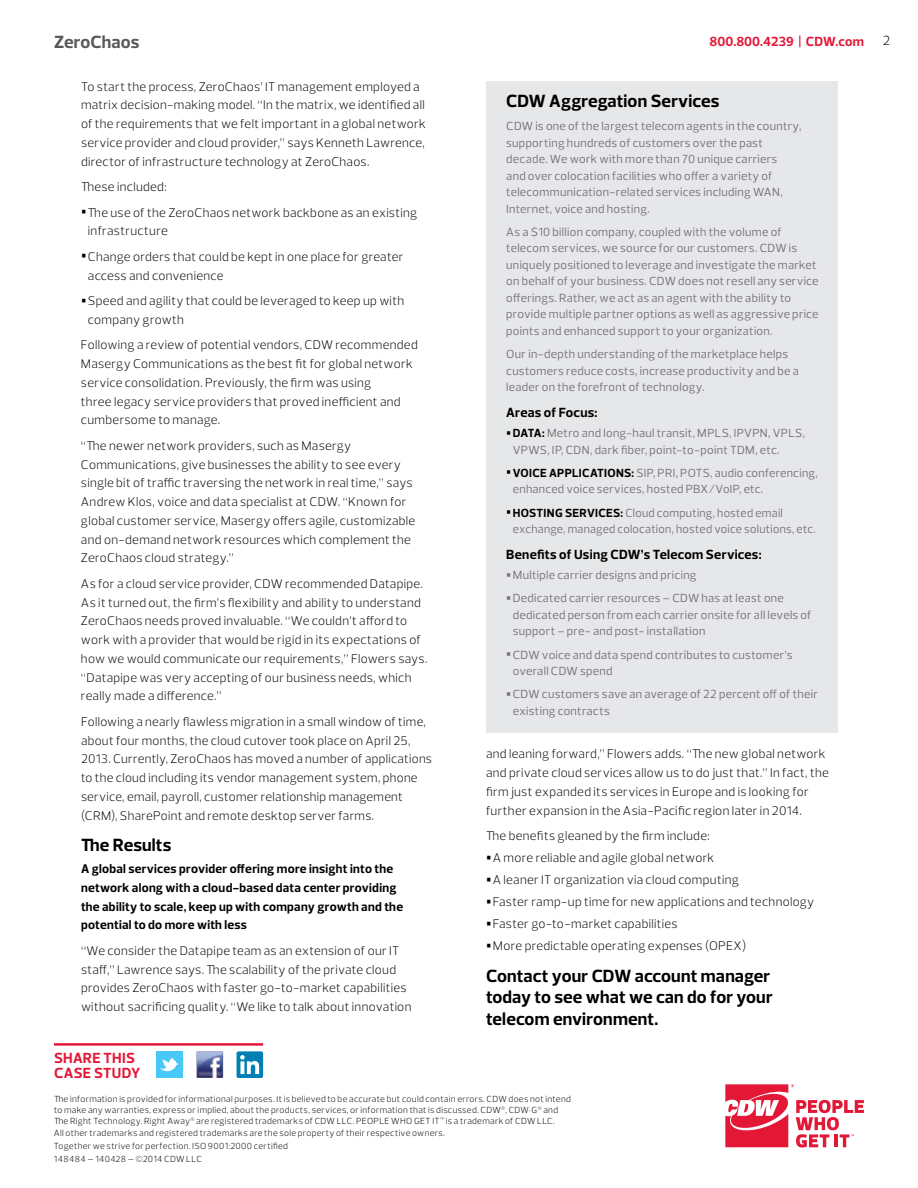
<style>
.page{position:relative;width:918px;height:1188px;background:#fff}
.page>*{position:absolute;margin:0;border:0;box-sizing:border-box;transform-origin:0 0}
.t1{font:700 18px/21.6px "Prelo";letter-spacing:.005em;color:#000}
.t2{font:700 18px "Prelo";letter-spacing:.005em;color:#58595b}
.t3{font:700 15px/15px "Prelo";letter-spacing:.015em;color:#e31837}
.t4{font:700 13.5px "Prelo";letter-spacing:.02em;color:#000}
.t5{font:700 13.5px "Prelo";color:#e31837}
.t6{font:300 13.5px "Prelo";color:#000}
.t7{font:300 12.75px/18.8px "Prelo";letter-spacing:.02em;color:#000}
.t8{font:700 12.75px/18.8px "Prelo";letter-spacing:.02em;color:#000}
.t9{font:12px/16.5px "Prelo";letter-spacing:.025em;color:#717073}
.t10{font:300 9px/10.8px "Prelo";letter-spacing:.035em;color:#000}
.s1{font-weight:700;font-size:25.5px}
.s2{font-weight:700;font-size:24px;color:#000}
.s3{font-weight:700;color:#000}
.s4{font-weight:700;font-size:24px}
</style>
<div class="page">
<svg style="left:725px;top:1084px;width:139px;height:63px"></svg>
<div style="left:486px;top:81px;width:351px;height:651px;background:#e6e7e8"></div>
<div style="left:156px;top:1051px;width:26px;height:27px;background:#47c8f5"></div>
<svg style="left:160px;top:1058px;width:19px;height:14px"></svg>
<img style="left:196px;top:1051px;width:28px;height:27px">
<div style="left:237px;top:1051px;width:26px;height:27px;background:#0080b2;border-radius:2px"></div>
<svg style="left:240px;top:1055px;width:19px;height:19px"></svg>
<hr style="left:54px;top:1043px;width:209px;height:3px;background:#e31837">
<h1 class="t2" style="left:54px;top:31px;width:87px">ZeroChaos</h1>
<p class="t6" style="left:883px;top:32px;width:9px">2</p>
<p class="t5" style="left:710px;top:33px;width:156px">800.800.4239 | CDW.com</p>
<p class="t7" style="left:81px;top:77px;width:346px">To start the process, ZeroChaos’ IT management employed a matrix decision-making model. “In the matrix, we identified all of the requirements that we felt important in a global network service provider and cloud provider,” says Kenneth Lawrence, director of infrastructure technology at ZeroChaos.</p>
<p class="t7" style="left:81px;top:177px;width:87px">These included:</p>
<p class="t7" style="left:88px;top:203px;width:331px;text-indent:-7px"><span class="s1">•</span>The use of the ZeroChaos network backbone as an existing infrastructure</p>
<p class="t7" style="left:88px;top:247px;width:317px;text-indent:-7px"><span class="s1">•</span>Change orders that could be kept in one place for greater access and convenience</p>
<p class="t7" style="left:88px;top:291px;width:318px;text-indent:-7px"><span class="s1">•</span>Speed and agility that could be leveraged to keep up with company growth</p>
<p class="t7" style="left:81px;top:336px;width:338px">Following a review of potential vendors, CDW recommended Masergy Communications as the best fit for global network service consolidation. Previously, the firm was using<br>three legacy service providers that proved inefficient and cumbersome to manage.</p>
<p class="t7" style="left:81px;top:436px;width:336px">“The newer network providers, such as Masergy Communications, give businesses the ability to see every single bit of traffic traversing the network in real time,” says Andrew Klos, voice and data specialist at CDW. “Known for global customer service, Masergy offers agile, customizable and on-demand network resources which complement the ZeroChaos cloud strategy.”</p>
<p class="t7" style="left:81px;top:574px;width:348px">As for a cloud service provider, CDW recommended Datapipe.<br>As it turned out, the firm’s flexibility and ability to understand ZeroChaos needs proved invaluable. “We couldn’t afford to work with a provider that would be rigid in its expectations of how we would communicate our requirements,” Flowers says. “Datapipe was very accepting of our business needs, which really made a difference.”</p>
<p class="t7" style="left:81px;top:712px;width:352px">Following a nearly flawless migration in a small window of time, about four months, the cloud cutover took place on April 25, 2013. Currently, ZeroChaos has moved a number of applications to the cloud including its vendor management system, phone service, email, payroll, customer relationship management (CRM), SharePoint and remote desktop server farms.</p>
<h1 class="t1" style="left:81px;top:834px;width:92px">The Results</h1>
<p class="t8" style="left:81px;top:859px;width:324px">A global services provider offering more insight into the network along with a cloud-based data center providing the ability to scale, keep up with company growth and the potential to do more with less</p>
<p class="t7" style="left:81px;top:941px;width:332px">“We consider the Datapipe team as an extension of our IT staff,” Lawrence says. The scalability of the private cloud provides ZeroChaos with faster go-to-market capabilities without sacrificing quality. “We like to talk about innovation</p>
<p class="t3" style="left:54px;top:1050px;width:88px">SHARE THIS<br>CASE STUDY</p>
<h1 class="t1" style="left:506px;top:90px;width:215px">CDW Aggregation Services</h1>
<p class="t9" style="left:506px;top:118px;width:297px">CDW is one of the largest telecom agents in the country, supporting hundreds of customers over the past decade. We work with more than 70 unique carriers<br>and over colocation facilities who offer a variety of telecommunication-related services including WAN, Internet, voice and hosting.</p>
<p class="t9" style="left:506px;top:224px;width:314px">As a $10 billion company, coupled with the volume of telecom services, we source for our customers. CDW is uniquely positioned to leverage and investigate the market on behalf of your business. CDW does not resell any service offerings. Rather, we act as an agent with the ability to provide multiple partner options as well as aggressive price points and enhanced support to your organization.</p>
<p class="t9" style="left:506px;top:346px;width:294px">Our in-depth understanding of the marketplace helps customers reduce costs, increase productivity and be a leader on the forefront of technology.</p>
<p class="t4" style="left:506px;top:404px;width:93px">Areas of Focus:</p>
<p class="t9" style="left:513px;top:425px;width:294px;text-indent:-7px"><span class="s2">•</span><span class="s3">DATA:</span> Metro and long-haul transit, MPLS, IPVPN, VPLS,<br>VPWS, IP, CDN, dark fiber, point-to-point TDM, etc.</p>
<p class="t9" style="left:513px;top:465px;width:306px;text-indent:-7px"><span class="s2">•</span><span class="s3">VOICE APPLICATIONS:</span> SIP, PRI, POTS, audio conferencing, enhanced voice services, hosted PBX/VoIP, etc.</p>
<p class="t9" style="left:513px;top:504px;width:304px;text-indent:-7px"><span class="s2">•</span><span class="s3">HOSTING SERVICES:</span> Cloud computing, hosted email exchange, managed colocation, hosted voice solutions, etc.</p>
<p class="t4" style="left:506px;top:546px;width:257px">Benefits of Using CDW’s Telecom Services:</p>
<p class="t9" style="left:506px;top:567px;width:192px"><span class="s4">•</span>Multiple carrier designs and pricing</p>
<p class="t9" style="left:513px;top:590px;width:300px;text-indent:-7px"><span class="s4">•</span>Dedicated carrier resources – CDW has at least one dedicated person from each carrier onsite for all levels of support – pre- and post- installation</p>
<p class="t9" style="left:513px;top:646px;width:281px;text-indent:-7px"><span class="s4">•</span>CDW voice and data spend contributes to customer’s overall CDW spend</p>
<p class="t9" style="left:513px;top:686px;width:307px;text-indent:-7px"><span class="s4">•</span>CDW customers save an average of 22 percent off of their existing contracts</p>
<p class="t7" style="left:486px;top:745px;width:344px">and leaning forward,” Flowers adds. “The new global network and private cloud services allow us to do just that.” In fact, the firm just expanded its services in Europe and is looking for further expansion in the Asia-Pacific region later in 2014.</p>
<p class="t7" style="left:486px;top:827px;width:225px">The benefits gleaned by the firm include:</p>
<p class="t7" style="left:486px;top:849px;width:230px"><span class="s1">•</span>A more reliable and agile global network</p>
<p class="t7" style="left:486px;top:871px;width:254px"><span class="s1">•</span>A leaner IT organization via cloud computing</p>
<p class="t7" style="left:486px;top:892px;width:330px"><span class="s1">•</span>Faster ramp-up time for new applications and technology</p>
<p class="t7" style="left:486px;top:914px;width:193px"><span class="s1">•</span>Faster go-to-market capabilities</p>
<p class="t7" style="left:486px;top:936px;width:262px"><span class="s1">•</span>More predictable operating expenses (OPEX)</p>
<h1 class="t1" style="left:486px;top:965px;width:288px">Contact your CDW account manager today to see what we can do for your telecom environment.</h1>
<p class="t10" style="left:54px;top:1093px;width:518px">The information is provided for informational purposes. It is believed to be accurate but could contain errors. CDW does not intend to make any warranties, express or implied, about the products, services, or information that is discussed. CDW<sup>®</sup>, CDW•G<sup>®</sup> and<br>The Right Technology. Right Away<sup>®</sup> are registered trademarks of CDW LLC. PEOPLE WHO GET IT<sup>™</sup> is a trademark of CDW LLC.</p>
<p class="t10" style="left:54px;top:1127px;width:392px;line-height:12.9px">All other trademarks and registered trademarks are the sole property of their respective owners.<br>Together we strive for perfection. ISO 9001:2000 certified<br>148484 — 140428 — ©2014 CDW LLC</p>
</div>
